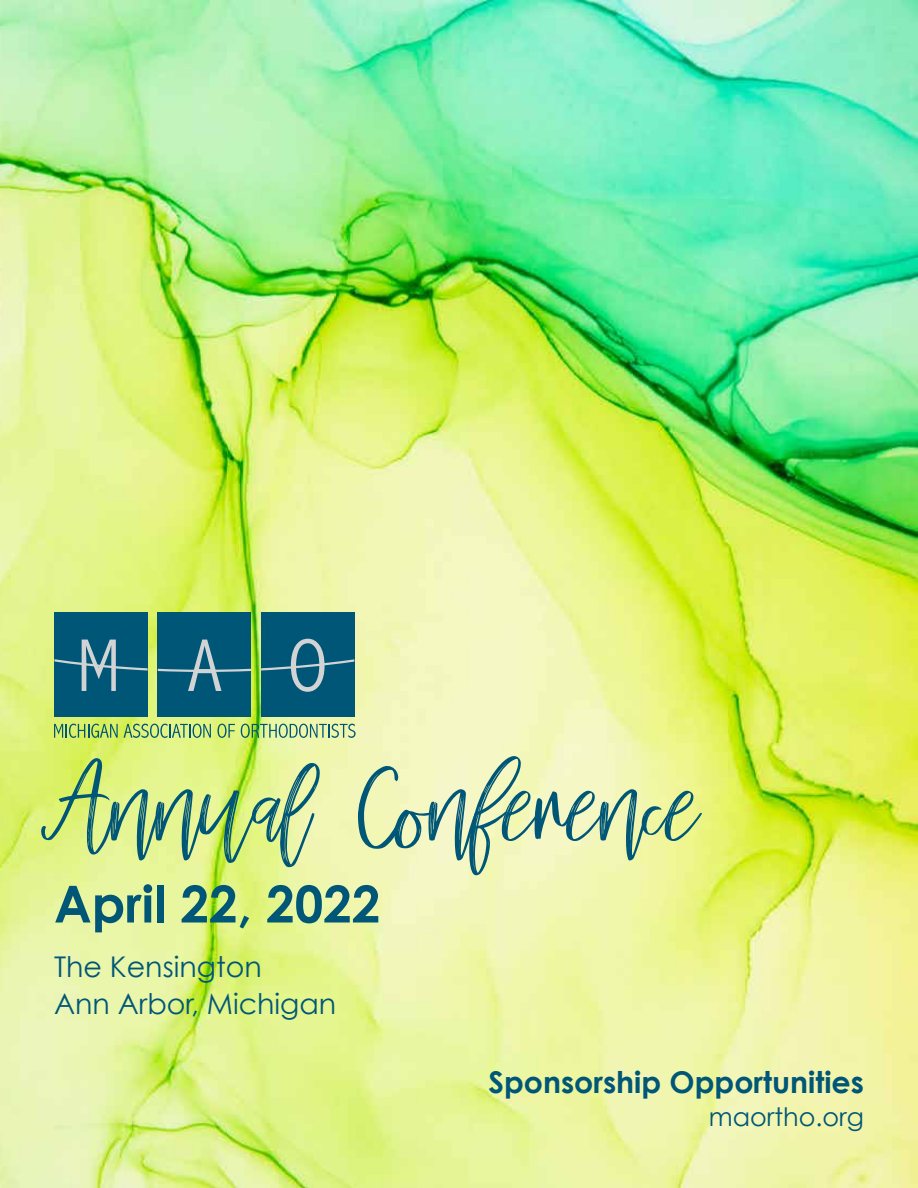
<style>
.page{position:relative;width:918px;height:1188px;background:#fff}
.page>*{position:absolute;margin:0;border:0;box-sizing:border-box;transform-origin:0 0}
.t1{font:90px "mellonydrybrush";color:#005676}
.t2{font:700 51px "Century Gothic";color:#005676}
.t3{font:700 30px "Century Gothic";color:#005676}
.t4{font:28.5px/37.5px "Century Gothic";color:#005676}
.t5{font:25.5px "Century Gothic";color:#005676}
</style>
<div class="page">
<img style="left:0;top:0;width:918px;height:1188px">
<div style="left:54px;top:613px;width:94px;height:104px;background:#005676"></div>
<div style="left:158px;top:613px;width:93px;height:104px;background:#005676"></div>
<div style="left:261px;top:613px;width:93px;height:104px;background:#005676"></div>
<svg style="left:54px;top:724px;width:64px;height:14px"></svg>
<svg style="left:124px;top:724px;width:87px;height:14px"></svg>
<svg style="left:217px;top:724px;width:18px;height:14px"></svg>
<svg style="left:241px;top:724px;width:115px;height:14px;background:#9fc48f"></svg>
<svg style="left:54px;top:640px;width:94px;height:51px"></svg>
<svg style="left:158px;top:640px;width:93px;height:51px"></svg>
<svg style="left:261px;top:639px;width:93px;height:53px"></svg>
<h1 class="t1" style="left:41px;top:756px;width:660px">Annual Conference</h1>
<h2 class="t2" style="left:54px;top:872px;width:328px">April 22, 2022</h2>
<p class="t4" style="left:54px;top:947px;width:284px">The Kensington<br>Ann Arbor, Michigan</p>
<p class="t3" style="left:488px;top:1064px;width:377px">Sponsorship Opportunities</p>
<p class="t5" style="left:709px;top:1102px;width:157px">maortho.org</p>
</div>
